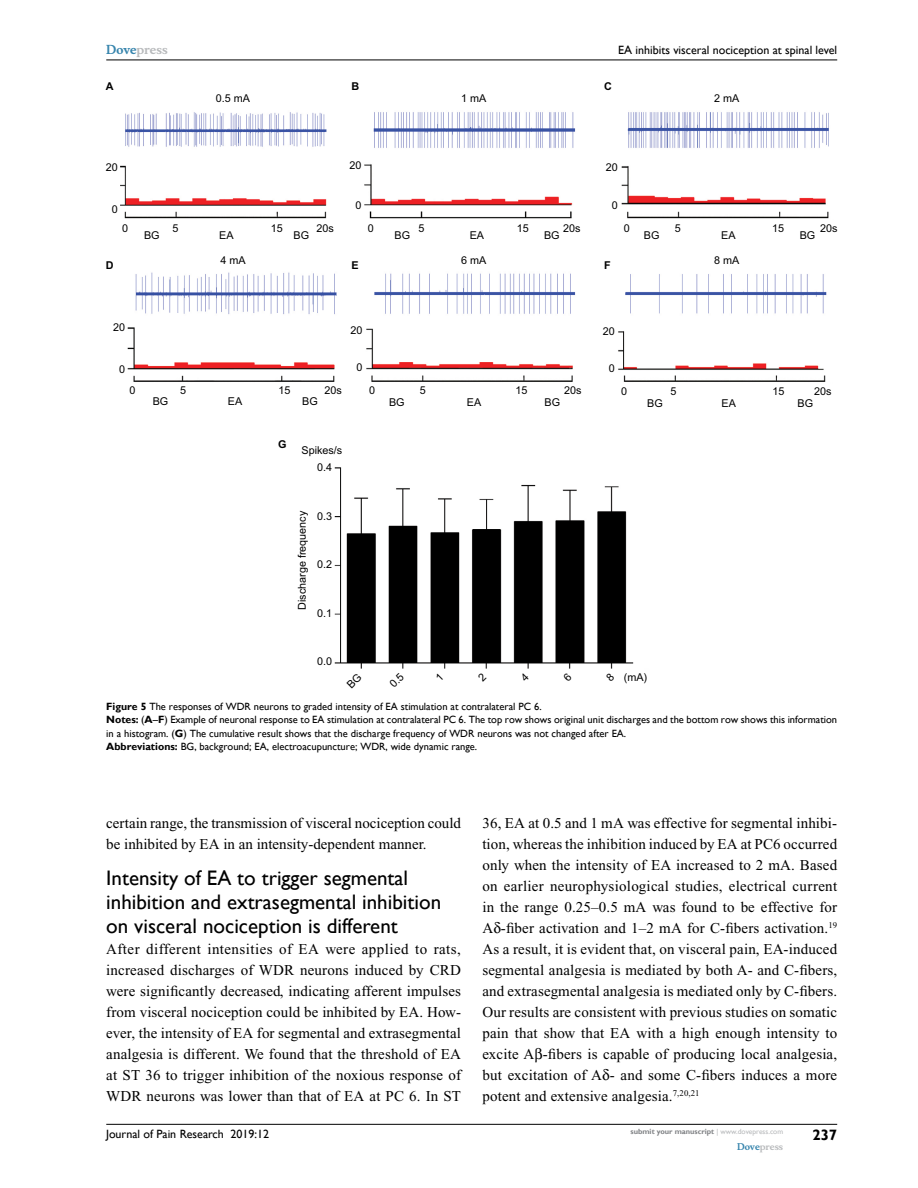
<style>
.page{position:relative;width:918px;height:1188px;background:#fff}
.page>*{position:absolute;margin:0;border:0;box-sizing:border-box;transform-origin:0 0}
.t1{font:21px/24px "Gill Sans";color:#000}
.t2{font:15px/21px "Times New Roman";color:#000;text-align:justify}
.t3{font:700 15px "Gill Sans";color:#000}
.t4{font:12px "Gill Sans";color:#000}
.t5{font:700 12px "Musee";color:#b8babc}
.t6{font:10.8px "Arial";color:#000}
.t7{font:700 10.8px "Arial";color:#000}
.t8{font:10.5px/13.5px "Gill Sans";color:#000}
.t9{font:700 9px "Musee";color:#b8babc}
.t10{font:700 7.5px "Gill Sans";color:#808285}
.s1{color:#3785ad}
.s2{font-weight:700}
.s3{font-weight:400;color:#b8babc}
</style>
<div class="page">
<hr style="left:106px;top:1124px;width:731px;height:1px;background:#000">
<hr style="left:106px;top:60px;width:731px;height:1px;background:#000">
<img style="left:120px;top:112px;width:709px;height:557px">
<p class="t5" style="left:106px;top:43px;width:63px"><span class="s1">Dove</span>press</p>
<p class="t4" style="left:618px;top:43px;width:220px">EA inhibits visceral nociception at spinal level</p>
<p class="t7" style="left:106px;top:79px;width:9px">A</p>
<p class="t7" style="left:352px;top:79px;width:9px">B</p>
<p class="t7" style="left:604px;top:79px;width:9px">C</p>
<p class="t6" style="left:106px;top:160px;width:14px">20</p>
<p class="t6" style="left:112px;top:202px;width:8px">0</p>
<p class="t6" style="left:216px;top:91px;width:36px">0.5 mA</p>
<p class="t6" style="left:461px;top:91px;width:27px">1 mA</p>
<p class="t6" style="left:714px;top:91px;width:27px">2 mA</p>
<p class="t6" style="left:349px;top:159px;width:14px">20</p>
<p class="t6" style="left:355px;top:198px;width:8px">0</p>
<p class="t6" style="left:606px;top:160px;width:14px">20</p>
<p class="t6" style="left:612px;top:198px;width:8px">0</p>
<p class="t6" style="left:624px;top:221px;width:8px">0</p>
<p class="t6" style="left:675px;top:221px;width:8px">5</p>
<p class="t6" style="left:772px;top:221px;width:14px">15</p>
<p class="t6" style="left:820px;top:221px;width:19px">20s</p>
<p class="t6" style="left:122px;top:221px;width:8px">0</p>
<p class="t6" style="left:173px;top:221px;width:8px">5</p>
<p class="t6" style="left:271px;top:221px;width:14px">15</p>
<p class="t6" style="left:316px;top:221px;width:19px">20s</p>
<p class="t6" style="left:368px;top:221px;width:8px">0</p>
<p class="t6" style="left:419px;top:221px;width:8px">5</p>
<p class="t6" style="left:517px;top:221px;width:14px">15</p>
<p class="t6" style="left:563px;top:221px;width:19px">20s</p>
<p class="t6" style="left:144px;top:228px;width:17px">BG</p>
<p class="t6" style="left:219px;top:228px;width:16px">EA</p>
<p class="t6" style="left:294px;top:228px;width:17px">BG</p>
<p class="t6" style="left:395px;top:228px;width:17px">BG</p>
<p class="t6" style="left:470px;top:228px;width:16px">EA</p>
<p class="t6" style="left:544px;top:228px;width:17px">BG</p>
<p class="t6" style="left:644px;top:228px;width:17px">BG</p>
<p class="t6" style="left:721px;top:228px;width:16px">EA</p>
<p class="t6" style="left:800px;top:228px;width:17px">BG</p>
<p class="t6" style="left:220px;top:253px;width:27px">4 mA</p>
<p class="t6" style="left:461px;top:253px;width:27px">6 mA</p>
<p class="t6" style="left:714px;top:253px;width:27px">8 mA</p>
<p class="t7" style="left:106px;top:258px;width:9px">D</p>
<p class="t7" style="left:352px;top:258px;width:9px">E</p>
<p class="t7" style="left:604px;top:258px;width:8px">F</p>
<p class="t6" style="left:113px;top:320px;width:14px">20</p>
<p class="t6" style="left:119px;top:362px;width:8px">0</p>
<p class="t6" style="left:351px;top:323px;width:14px">20</p>
<p class="t6" style="left:357px;top:361px;width:8px">0</p>
<p class="t6" style="left:603px;top:324px;width:14px">20</p>
<p class="t6" style="left:609px;top:361px;width:8px">0</p>
<p class="t6" style="left:130px;top:383px;width:8px">0</p>
<p class="t6" style="left:180px;top:383px;width:8px">5</p>
<p class="t6" style="left:153px;top:395px;width:17px">BG</p>
<p class="t6" style="left:228px;top:395px;width:16px">EA</p>
<p class="t6" style="left:302px;top:395px;width:17px">BG</p>
<p class="t6" style="left:278px;top:383px;width:14px">15</p>
<p class="t6" style="left:325px;top:383px;width:19px">20s</p>
<p class="t6" style="left:369px;top:384px;width:8px">0</p>
<p class="t6" style="left:420px;top:384px;width:8px">5</p>
<p class="t6" style="left:516px;top:384px;width:14px">15</p>
<p class="t6" style="left:564px;top:384px;width:19px">20s</p>
<p class="t6" style="left:621px;top:384px;width:8px">0</p>
<p class="t6" style="left:671px;top:384px;width:8px">5</p>
<p class="t6" style="left:772px;top:384px;width:14px">15</p>
<p class="t6" style="left:814px;top:384px;width:19px">20s</p>
<p class="t6" style="left:389px;top:395px;width:17px">BG</p>
<p class="t6" style="left:467px;top:395px;width:16px">EA</p>
<p class="t6" style="left:545px;top:395px;width:17px">BG</p>
<p class="t6" style="left:647px;top:396px;width:17px">BG</p>
<p class="t6" style="left:722px;top:396px;width:16px">EA</p>
<p class="t6" style="left:798px;top:396px;width:17px">BG</p>
<p class="t7" style="left:278px;top:437px;width:10px">G</p>
<p class="t6" style="left:302px;top:443px;width:42px">Spikes/s</p>
<p class="t6" style="left:317px;top:461px;width:17px">0.4</p>
<p class="t6" style="left:295px;top:610px;width:101px;rotate:-90deg">Discharge frequency</p>
<p class="t6" style="left:317px;top:509px;width:17px">0.3</p>
<p class="t6" style="left:317px;top:557px;width:17px">0.2</p>
<p class="t6" style="left:317px;top:606px;width:17px">0.1</p>
<p class="t6" style="left:317px;top:654px;width:17px">0.0</p>
<p class="t6" style="left:624px;top:670px;width:25px">(mA)</p>
<p class="t8" style="left:106px;top:700px;width:732px"><span class="s2">Figure 5</span> The responses of WDR neurons to graded intensity of EA stimulation at contralateral PC 6.<br><span class="s2">Notes:</span> (<span class="s2">A</span>–<span class="s2">F</span>) Example of neuronal response to EA stimulation at contralateral PC 6. The top row shows original unit discharges and the bottom row shows this information in a histogram. (<span class="s2">G</span>) The cumulative result shows that the discharge frequency of WDR neurons was not changed after EA.<br><span class="s2">Abbreviations:</span> BG, background; EA, electroacupuncture; WDR, wide dynamic range.</p>
<p class="t2" style="left:106px;top:812px;width:356px">certain range, the transmission of visceral nociception could be inhibited by EA in an intensity-dependent manner.</p>
<h1 class="t1" style="left:106px;top:866px;width:336px">Intensity of EA to trigger segmental inhibition and extrasegmental inhibition on visceral nociception is different</h1>
<p class="t2" style="left:106px;top:938px;width:356px">After different intensities of EA were applied to rats, increased discharges of WDR neurons induced by CRD were significantly decreased, indicating afferent impulses from visceral nociception could be inhibited by EA. How&shy;ever, the intensity of EA for segmental and extrasegmental analgesia is different. We found that the threshold of EA at ST 36 to trigger inhibition of the noxious response of WDR neurons was lower than that of EA at PC 6. In ST</p>
<p class="t2" style="left:482px;top:812px;width:356px">36, EA at 0.5 and 1 mA was effective for segmental inhibi&shy;tion, whereas the inhibition induced by EA at PC6 occurred only when the intensity of EA increased to 2 mA. Based on earlier neurophysiological studies, electrical current in the range 0.25–0.5 mA was found to be effective for A -fiber activation and 1–2 mA for C-fibers activation.<sup>19<br></sup>As a result, it is evident that, on visceral pain, EA-induced segmental analgesia is mediated by both A- and C-fibers, and extrasegmental analgesia is mediated only by C-fibers.<br>Our results are consistent with previous studies on somatic pain that show that EA with a high enough intensity to excite A -fibers is capable of producing local analgesia, but excitation of A - and some C-fibers induces a more potent and extensive analgesia.<sup>7,20,21</sup></p>
<p class="t4" style="left:106px;top:1127px;width:164px">Journal of Pain Research 2019:12</p>
<p class="t10" style="left:631px;top:1127px;width:154px">submit your manuscript <span class="s3">| www.dovepress.com</span></p>
<p class="t9" style="left:737px;top:1141px;width:48px"><span class="s1">Dove</span>press</p>
<p class="t3" style="left:812px;top:1126px;width:26px">237</p>
</div>
